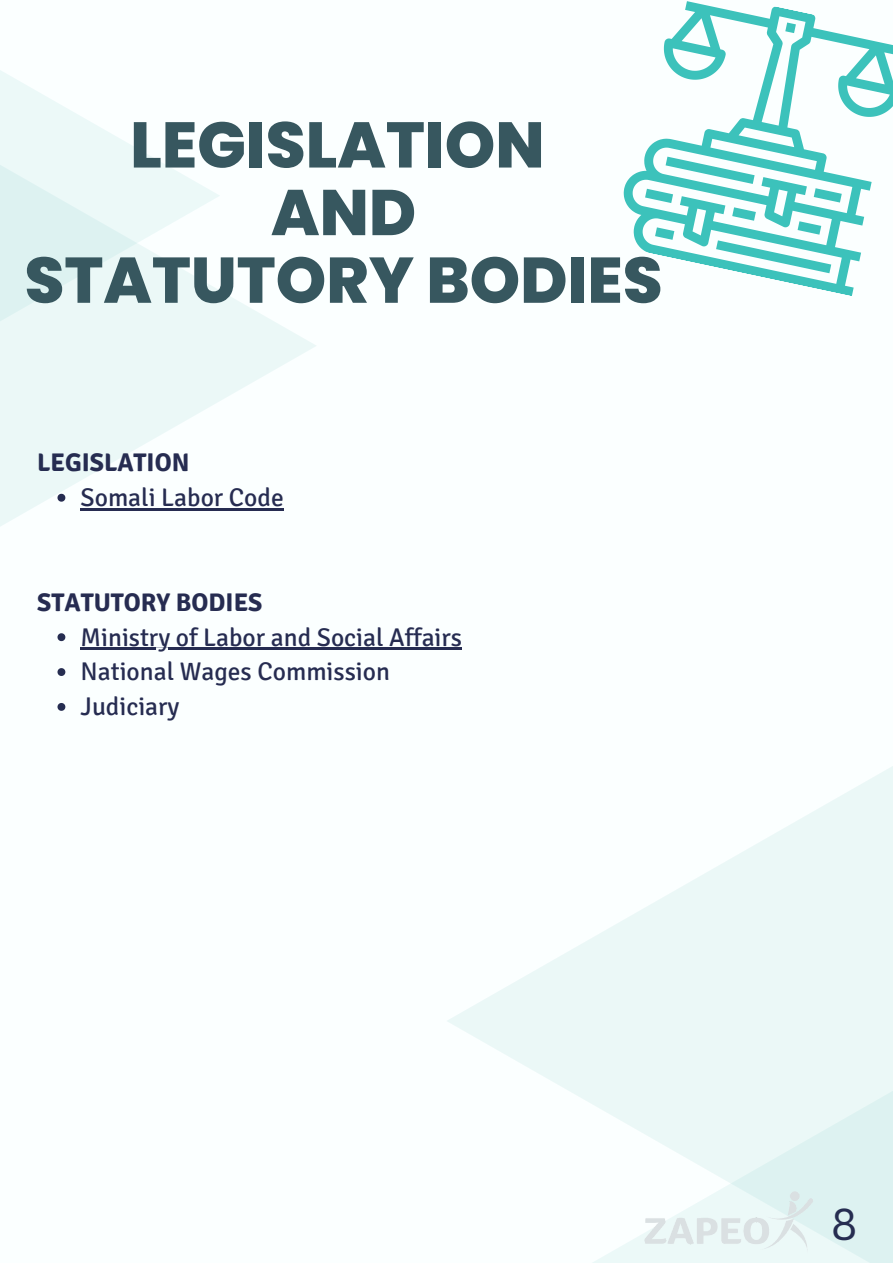
<style>
.page{position:relative;width:893px;height:1264px;background:#fff}
.page>*{position:absolute;margin:0;border:0;box-sizing:border-box;transform-origin:0 0}
.t1{font:800 64.35px/67.7px "Poppins";color:#37575f;text-align:center}
.t2{font:43.5px "Canva Sans";color:#262d51}
.t3{font:25.5px/34.8px "Signika";color:#262c51}
.t4{font:700 25.5px "Signika";color:#262c51}
.s1{color:#262d51}
</style>
<div class="page">
<div style="left:0;top:0;width:892px;height:1262px;background:#fbffff"></div>
<svg style="left:0;top:291px;width:316px;height:235px"></svg>
<svg style="left:0;top:70px;width:220px;height:393px;fill:#ebf8f7"></svg>
<div style="left:446px;top:631px;width:446px;height:631px;background:linear-gradient(to bottom,#f9fefe,#f8fdfd)"></div>
<div style="left:587px;top:875px;width:305px;height:387px;background:linear-gradient(to right,#f3fbfb,#e4f5f4)"></div>
<svg style="left:623px;top:1px;width:269px;height:295px"></svg>
<svg style="left:645px;top:157px;width:196px;height:116px"></svg>
<svg style="left:57px;top:494px;width:8px;height:7px"></svg>
<hr style="left:81px;top:508px;width:203px;height:2px;background:#262c51">
<svg style="left:57px;top:633px;width:8px;height:8px"></svg>
<hr style="left:81px;top:648px;width:381px;height:2px;background:#262c51">
<svg style="left:57px;top:668px;width:8px;height:8px"></svg>
<svg style="left:57px;top:703px;width:8px;height:7px"></svg>
<img style="left:639px;top:1184px;width:178px;height:72px">
<h1 class="t1" style="left:24px;top:111px;width:639px">LEGISLATION<br>AND<br>STATUTORY BODIES</h1>
<p class="t4" style="left:37px;top:447px;width:154px"><span class="s1">L</span>EGISLATION</p>
<p class="t3" style="left:81px;top:480px;width:205px">Somali Labor Code</p>
<p class="t4" style="left:37px;top:586px;width:227px">STATUTORY BODIES</p>
<p class="t3" style="left:81px;top:620px;width:383px">Ministry of Labor and Social Affairs<br>National Wages Commission<br>Judiciary</p>
<h2 class="t2" style="left:831px;top:1193px;width:28px">8</h2>
</div>
